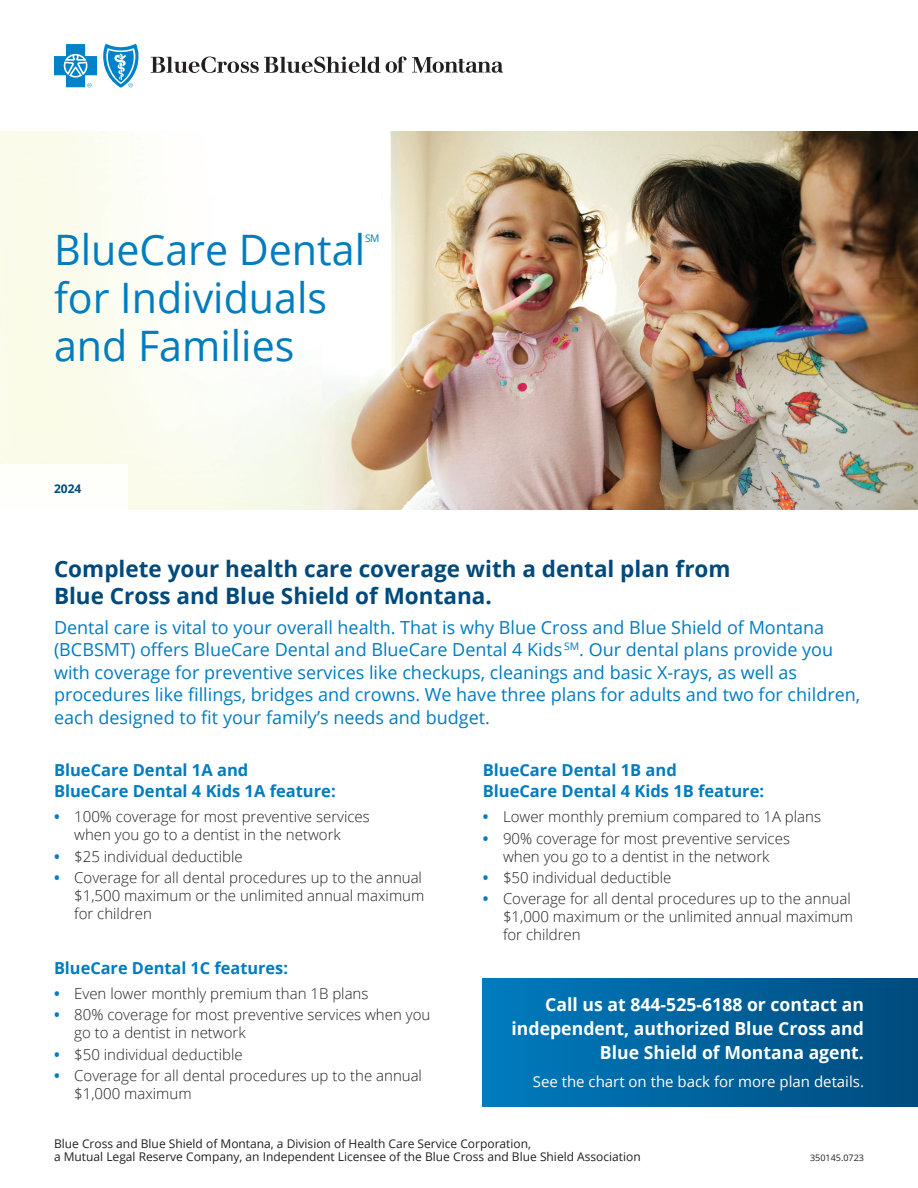
<style>
.page{position:relative;width:918px;height:1188px;background:#fff}
.page>*{position:absolute;margin:0;border:0;box-sizing:border-box;transform-origin:0 0}
.t1{font:42px/48px "Open Sans";color:#007cbf}
.subtitle{font:700 22.5px/27px "Open Sans";color:#00497b}
.intro{font:18px/22.5px "Open Sans";color:#007cbf}
.callout_heading_white{font:700 18px/24px "Open Sans";color:#fff;text-align:right}
.heading{font:700 16.5px/21px "Open Sans";color:#007cbf}
.t2{font:300 15px/18px "Open Sans";color:#231f20}
.callout_white{font:15px "Open Sans";color:#fff}
.taglines{font:12px/13.5px "Open Sans";color:#231f20}
.product_tag{font:700 12px "Open Sans";color:#00497b}
.t3{font:10.5px "Open Sans";color:#007cbf}
.taglines-2{font:9px "Open Sans";color:#231f20}
.s1{font-weight:700;color:#007cbf}
</style>
<div class="page">
<img style="left:0;top:132px;width:918px;height:378px">
<div style="left:0;top:464px;width:128px;height:48px;background:#fff"></div>
<div style="left:483px;top:979px;width:435px;height:128px;background:linear-gradient(to right,#007cbf,#004b7d)"></div>
<svg style="left:54px;top:44px;width:85px;height:44px"></svg>
<svg style="left:151px;top:57px;width:352px;height:16px"></svg>
<p class="t1" style="left:54px;top:225px;width:313px">BlueCare Dental</p>
<p class="t3" style="left:365px;top:231px;width:16px">SM</p>
<p class="t1" style="left:54px;top:273px;width:275px">for Individuals and Families</p>
<p class="product_tag" style="left:54px;top:480px;width:29px">2024</p>
<p class="subtitle" style="left:54px;top:555px;width:678px">Complete your health care coverage with a dental plan from<br>Blue Cross and Blue Shield of Montana.</p>
<p class="intro" style="left:54px;top:615px;width:808px">Dental care is vital to your overall health. That is why Blue Cross and Blue Shield of Montana (BCBSMT) offers BlueCare Dental and BlueCare Dental 4 Kids <sup>SM</sup>. Our dental plans provide you with coverage for preventive services like checkups, cleanings and basic X-rays, as well as procedures like fillings, bridges and crowns. We have three plans for adults and two for children, each designed to fit your family’s needs and budget.</p>
<p class="heading" style="left:54px;top:759px;width:283px">BlueCare Dental 1A and<br>BlueCare Dental 4 Kids 1A feature:</p>
<p class="t2" style="left:54px;top:807px;width:317px;text-align:center"><span class="s1">•</span> 100% coverage for most preventive services when you go to a dentist in the network</p>
<p class="t2" style="left:54px;top:847px;width:190px"><span class="s1">•</span> $25 individual deductible</p>
<p class="t2" style="left:74px;top:868px;width:352px;text-indent:-20px"><span class="s1">•</span> Coverage for all dental procedures up to the annual $1,500 maximum or the unlimited annual maximum for children</p>
<p class="heading" style="left:483px;top:759px;width:283px">BlueCare Dental 1B and<br>BlueCare Dental 4 Kids 1B feature:</p>
<p class="t2" style="left:483px;top:807px;width:340px"><span class="s1">•</span> Lower monthly premium compared to 1A plans</p>
<p class="t2" style="left:483px;top:829px;width:309px;text-align:center"><span class="s1">•</span> 90% coverage for most preventive services when you go to a dentist in the network</p>
<p class="t2" style="left:483px;top:868px;width:190px"><span class="s1">•</span> $50 individual deductible</p>
<p class="t2" style="left:503px;top:889px;width:352px;text-indent:-20px"><span class="s1">•</span> Coverage for all dental procedures up to the annual $1,000 maximum or the unlimited annual maximum for children</p>
<p class="heading" style="left:54px;top:957px;width:236px">BlueCare Dental 1C features:</p>
<p class="t2" style="left:54px;top:984px;width:316px"><span class="s1">•</span> Even lower monthly premium than 1B plans</p>
<p class="t2" style="left:74px;top:1005px;width:358px;text-indent:-20px"><span class="s1">•</span> 80% coverage for most preventive services when you go to a dentist in network</p>
<p class="t2" style="left:54px;top:1045px;width:190px"><span class="s1">•</span> $50 individual deductible</p>
<p class="t2" style="left:74px;top:1066px;width:349px;text-indent:-20px"><span class="s1">•</span> Coverage for all dental procedures up to the annual $1,000 maximum</p>
<p class="callout_heading_white" style="left:512px;top:992px;width:354px">Call us at 844-525-6188 or contact an independent, authorized Blue Cross and<br>Blue Shield of Montana agent.</p>
<p class="callout_white" style="left:533px;top:1071px;width:333px">See the chart on the back for more plan details.</p>
<p class="taglines" style="left:54px;top:1136px;width:588px">Blue Cross and Blue Shield of Montana, a Division of Health Care Service Corporation,<br>a Mutual Legal Reserve Company, an Independent Licensee of the Blue Cross and Blue Shield Association</p>
<p class="taglines-2" style="left:810px;top:1152px;width:55px">350145.0723</p>
</div>
